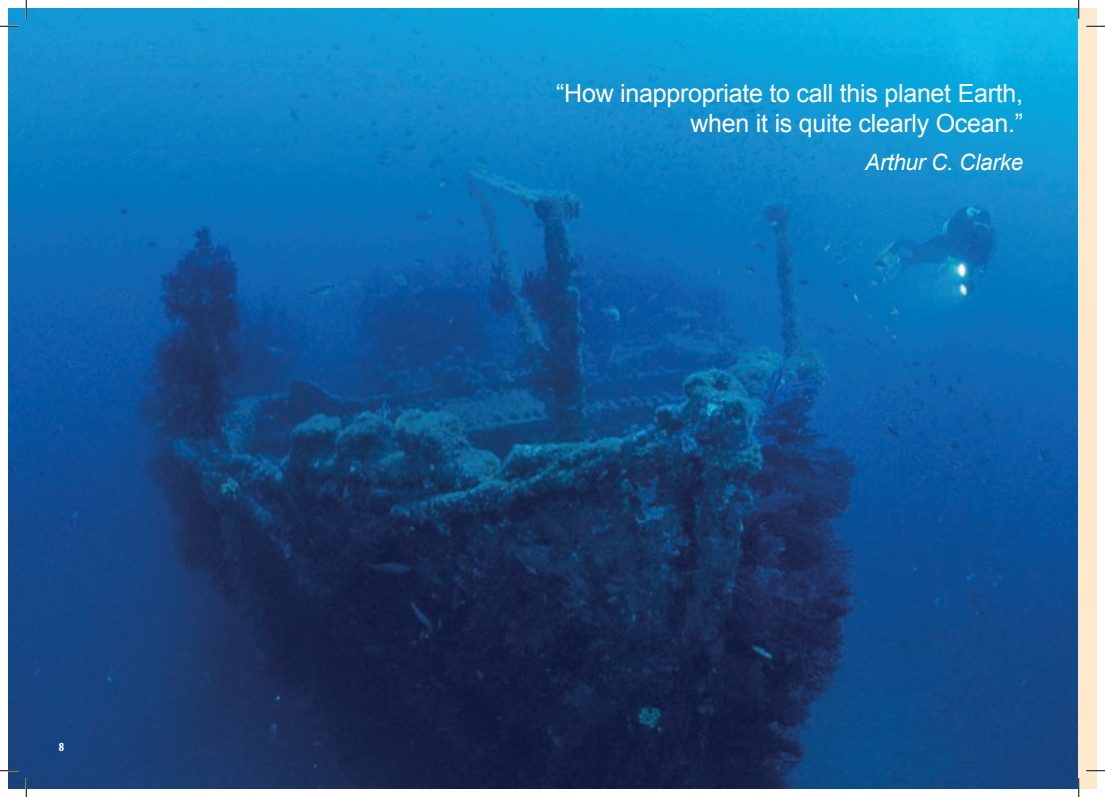
<style>
.page{position:relative;width:1105px;height:797px;background:#fff}
.page>*{position:absolute;margin:0;border:0;box-sizing:border-box;transform-origin:0 0}
.t1{font:25px/30px "Arial";letter-spacing:-.01em;color:#fff;text-align:right}
.t2{font:italic 22.5px "Arial";letter-spacing:-.01em;color:#fff}
.t3{font:700 condensed 12.5px "Myriad Pro";color:#fff}
</style>
<div class="page">
<img style="left:9px;top:9px;width:1070px;height:779px">
<div style="left:1079px;top:9px;width:17px;height:779px;background:#fde9cd"></div>
<svg style="left:0;top:25px;width:19px;height:2px"></svg>
<svg style="left:1086px;top:25px;width:19px;height:2px"></svg>
<svg style="left:0;top:770px;width:19px;height:1px"></svg>
<svg style="left:1086px;top:770px;width:19px;height:1px"></svg>
<svg style="left:25px;top:0;width:2px;height:19px"></svg>
<svg style="left:25px;top:778px;width:2px;height:19px"></svg>
<svg style="left:1078px;top:0;width:1px;height:19px"></svg>
<svg style="left:1078px;top:778px;width:1px;height:19px"></svg>
<p class="t3" style="left:59px;top:739px;width:7px">8</p>
<p class="t1" style="left:556px;top:79px;width:468px">“How inappropriate to call this planet Earth, when it is quite clearly Ocean.”</p>
<p class="t2" style="left:865px;top:148px;width:159px">Arthur C. Clarke</p>
</div>
